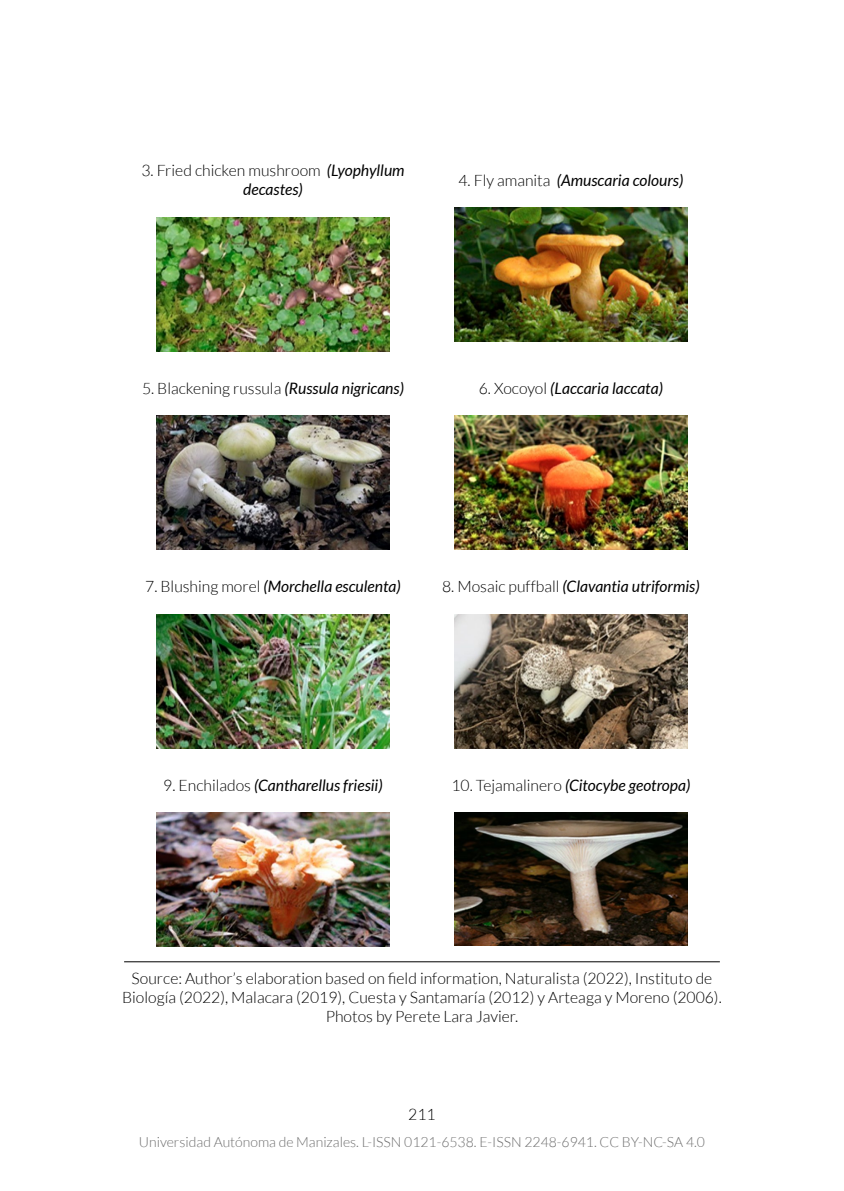
<style>
.page{position:relative;width:844px;height:1191px;background:#fff}
.page>*{position:absolute;margin:0;border:0;box-sizing:border-box;transform-origin:0 0}
.t1{font:300 15.75px/18.9px "Lato";color:#000;text-align:center}
.t2{font:italic 15.75px "Lato";color:#000}
.t3{font:300 14px "Lato";color:#6e6e6e}
.s1{font-weight:400;font-style:italic}
.s2{font-weight:300;font-style:normal}
</style>
<div class="page">
<hr style="left:124px;top:961px;width:298px;height:1px;background:#000">
<hr style="left:422px;top:961px;width:297px;height:1px;background:#000">
<img style="left:156px;top:217px;width:233px;height:134px">
<img style="left:454px;top:208px;width:233px;height:134px">
<img style="left:156px;top:416px;width:233px;height:133px">
<img style="left:454px;top:416px;width:233px;height:134px">
<img style="left:156px;top:614px;width:233px;height:134px">
<img style="left:454px;top:614px;width:233px;height:134px">
<img style="left:156px;top:813px;width:233px;height:133px">
<img style="left:454px;top:813px;width:233px;height:132px">
<p class="t1" style="left:141px;top:161px;width:264px">3. Fried chicken mushroom <span class="s1">(Lyophyllum decastes)</span></p>
<p class="t2" style="left:458px;top:171px;width:226px"><span class="s2">4. Fly amanita</span> (Amuscaria colours)</p>
<p class="t1" style="left:142px;top:379px;width:263px">5. Blackening russula <span class="s1">(Russula nigricans)</span></p>
<p class="t2" style="left:478px;top:379px;width:186px"><span class="s2">6. Xocoyol</span> (Laccaria laccata)</p>
<p class="t2" style="left:145px;top:578px;width:257px"><span class="s2">7. Blushing morel</span> (Morchella esculenta)</p>
<p class="t2" style="left:442px;top:578px;width:259px"><span class="s2">8. Mosaic puffball</span> (Clavantia utriformis)</p>
<p class="t2" style="left:163px;top:776px;width:221px"><span class="s2">9. Enchilados</span> (Cantharellus friesii)</p>
<p class="t2" style="left:451px;top:776px;width:240px"><span class="s2">10. Tejamalinero</span> (Citocybe geotropa)</p>
<p class="t1" style="left:122px;top:969px;width:601px">Source: Author’s elaboration based on field information, Naturalista (2022), Instituto de<br>Biología (2022), Malacara (2019), Cuesta y Santamaría (2012) y Arteaga y Moreno (2006).<br>Photos by Perete Lara Javier.</p>
<p class="t1" style="left:408px;top:1104px;width:29px">211</p>
<p class="t3" style="left:139px;top:1134px;width:567px">Universidad Autónoma de Manizales. L-ISSN 0121-6538. E-ISSN 2248-6941. CC BY-NC-SA 4.0</p>
</div>
